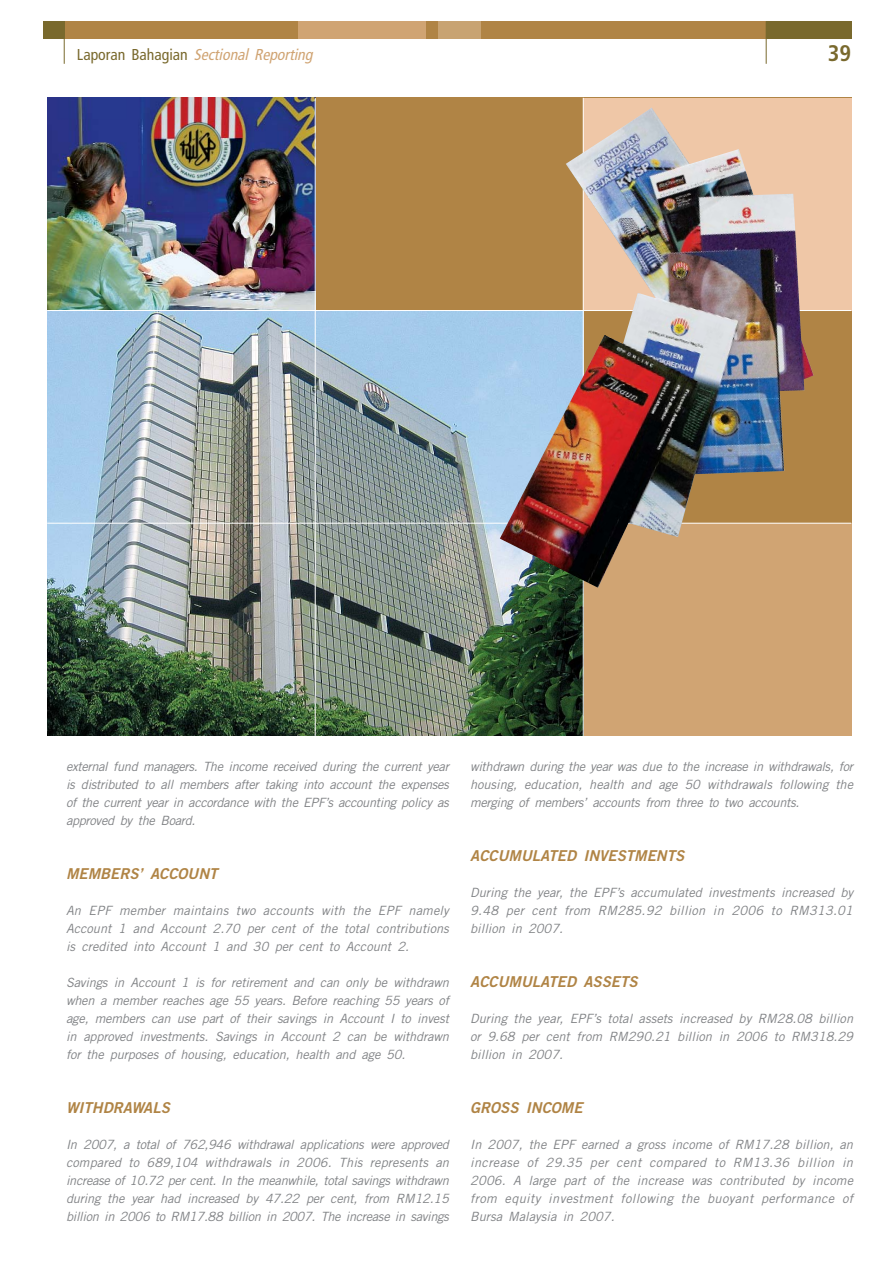
<style>
.page{position:relative;width:893px;height:1262px;background:#fff}
.page>*{position:absolute;margin:0;border:0;box-sizing:border-box;transform-origin:0 0}
.t1{font:700 condensed 22.5px "Frutiger";color:#79692d}
.t2{font:italic condensed 15.75px "Frutiger";color:#d0a473}
.t3{font:italic 15px "Trade Gothic Bold Two";color:#b08445}
.t4{font:italic 12.75px/18px "Trade Gothic";color:#808285;text-align:justify}
.s1{font-style:normal;color:#79692d}
</style>
<div class="page">
<div style="left:47px;top:98px;width:804px;height:638px;background:#b08445"></div>
<div style="left:64px;top:21px;width:234px;height:17px;background:#b08445"></div>
<div style="left:426px;top:21px;width:12px;height:17px;background:#b08445"></div>
<div style="left:481px;top:21px;width:285px;height:17px;background:#b08445"></div>
<div style="left:298px;top:21px;width:128px;height:17px;background:#d0a473"></div>
<div style="left:438px;top:21px;width:43px;height:17px;background:#c8a372"></div>
<div style="left:43px;top:21px;width:21px;height:17px;background:#79692d"></div>
<div style="left:766px;top:21px;width:85px;height:17px;background:#79692d"></div>
<hr style="left:765px;top:21px;width:1px;height:43px;background:#79692d">
<hr style="left:64px;top:21px;width:1px;height:43px;background:#79692d">
<img style="left:47px;top:98px;width:268px;height:212px">
<div style="left:583px;top:98px;width:268px;height:212px;background:#efc7a7"></div>
<div style="left:583px;top:523px;width:268px;height:213px;background:#d0a473"></div>
<img style="left:47px;top:311px;width:536px;height:425px">
<hr style="left:315px;top:98px;width:1px;height:638px;background:#fff">
<hr style="left:583px;top:98px;width:1px;height:638px;background:#fff">
<hr style="left:47px;top:523px;width:804px;height:1px;background:#fff">
<hr style="left:47px;top:310px;width:804px;height:1px;background:#fff">
<img style="left:500px;top:107px;width:313px;height:481px">
<p class="t2" style="left:77px;top:48px;width:240px"><span class="s1">L a p o r a n B a h a g i a n</span> Sectional Reporting</p>
<h1 class="t1" style="left:827px;top:44px;width:25px">39</h1>
<p class="t4" style="left:66px;top:758px;width:384px">external fund managers. The income received during the current year is distributed to all members after taking into account the expenses of the current year in accordance with the EPF’s accounting policy as approved by the Board.</p>
<p class="t3" style="left:66px;top:867px;width:153px">MEMBERS’ ACCOUNT</p>
<p class="t4" style="left:66px;top:902px;width:384px">An EPF member maintains two accounts with the EPF namely Account 1 and Account 2.70 per cent of the total contributions is credited into Account 1 and 30 per cent to Account 2.</p>
<p class="t4" style="left:66px;top:974px;width:384px">Savings in Account 1 is for retirement and can only be withdrawn when a member reaches age 55 years. Before reaching 55 years of age, members can use part of their savings in Account I to invest in approved investments. Savings in Account 2 can be withdrawn for the purposes of housing, education, health and age 50.</p>
<p class="t3" style="left:66px;top:1101px;width:105px">WITHDRAWALS</p>
<p class="t4" style="left:66px;top:1136px;width:384px">In 2007, a total of 762,946 withdrawal applications were approved compared to 689,104 withdrawals in 2006. This represents an increase of 10.72 per cent. In the meanwhile, total savings withdrawn during the year had increased by 47.22 per cent, from RM12.15 billion in 2006 to RM17.88 billion in 2007. The increase in savings</p>
<p class="t4" style="left:470px;top:758px;width:384px">withdrawn during the year was due to the increase in withdrawals, for housing, education, health and age 50 withdrawals following the merging of members’ accounts from three to two accounts.</p>
<p class="t3" style="left:470px;top:849px;width:215px">ACCUMULATED INVESTMENTS</p>
<p class="t4" style="left:470px;top:884px;width:384px">During the year, the EPF’s accumulated investments increased by 9.48 per cent from RM285.92 billion in 2006 to RM313.01 billion in 2007.</p>
<p class="t3" style="left:470px;top:975px;width:169px">ACCUMULATED ASSETS</p>
<p class="t4" style="left:470px;top:1010px;width:384px">During the year, EPF’s total assets increased by RM28.08 billion or 9.68 per cent from RM290.21 billion in 2006 to RM318.29 billion in 2007.</p>
<p class="t3" style="left:470px;top:1101px;width:114px">GROSS INCOME</p>
<p class="t4" style="left:470px;top:1136px;width:384px">In 2007, the EPF earned a gross income of RM17.28 billion, an increase of 29.35 per cent compared to RM13.36 billion in 2006. A large part of the increase was contributed by income from equity investment following the buoyant performance of Bursa Malaysia in 2007.</p>
</div>
